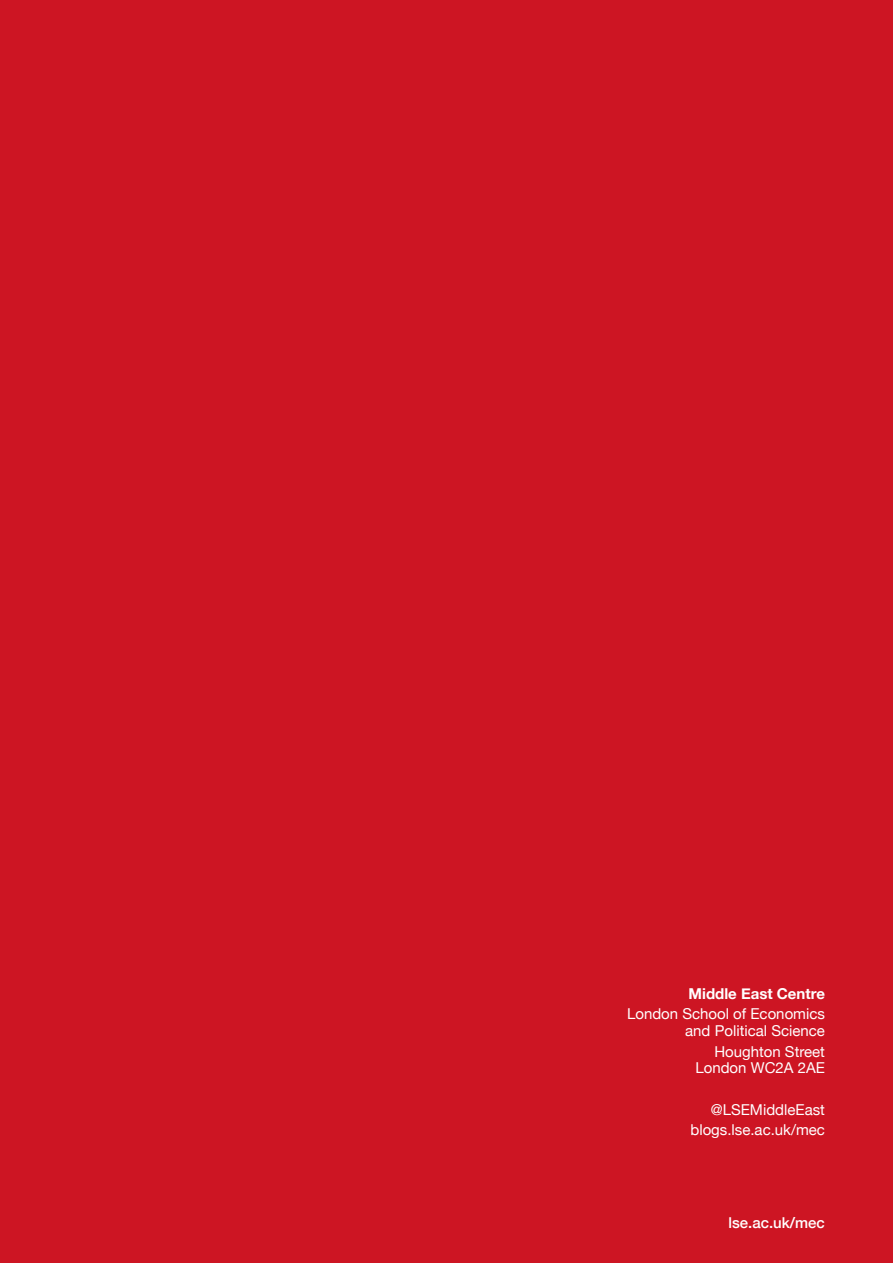
<style>
.page{position:relative;width:893px;height:1263px;background:#cd1523}
.page>*{position:absolute;margin:0;border:0;box-sizing:border-box;transform-origin:0 0}
.Text{font:15px/16.5px "Helvetica Neue";color:#fff;text-align:right}
.Text-2{font:700 15px "Helvetica Neue";color:#fff}
.Title1{font:500 15px "Helvetica Neue";color:#fff}
</style>
<div class="page">
<p class="Text-2" style="left:689px;top:981px;width:138px">Middle East Centre</p>
<p class="Text" style="left:627px;top:1006px;width:199px">London School of Economics and Political Science</p>
<p class="Text" style="left:695px;top:1044px;width:131px">Houghton Street<br>London WC2A 2AE</p>
<p class="Text" style="left:711px;top:1102px;width:116px">@LSEMiddleEast</p>
<p class="Text" style="left:690px;top:1122px;width:136px">blogs.lse.ac.uk/mec</p>
<p class="Title1" style="left:728px;top:1210px;width:98px">lse.ac.uk/mec</p>
</div>
